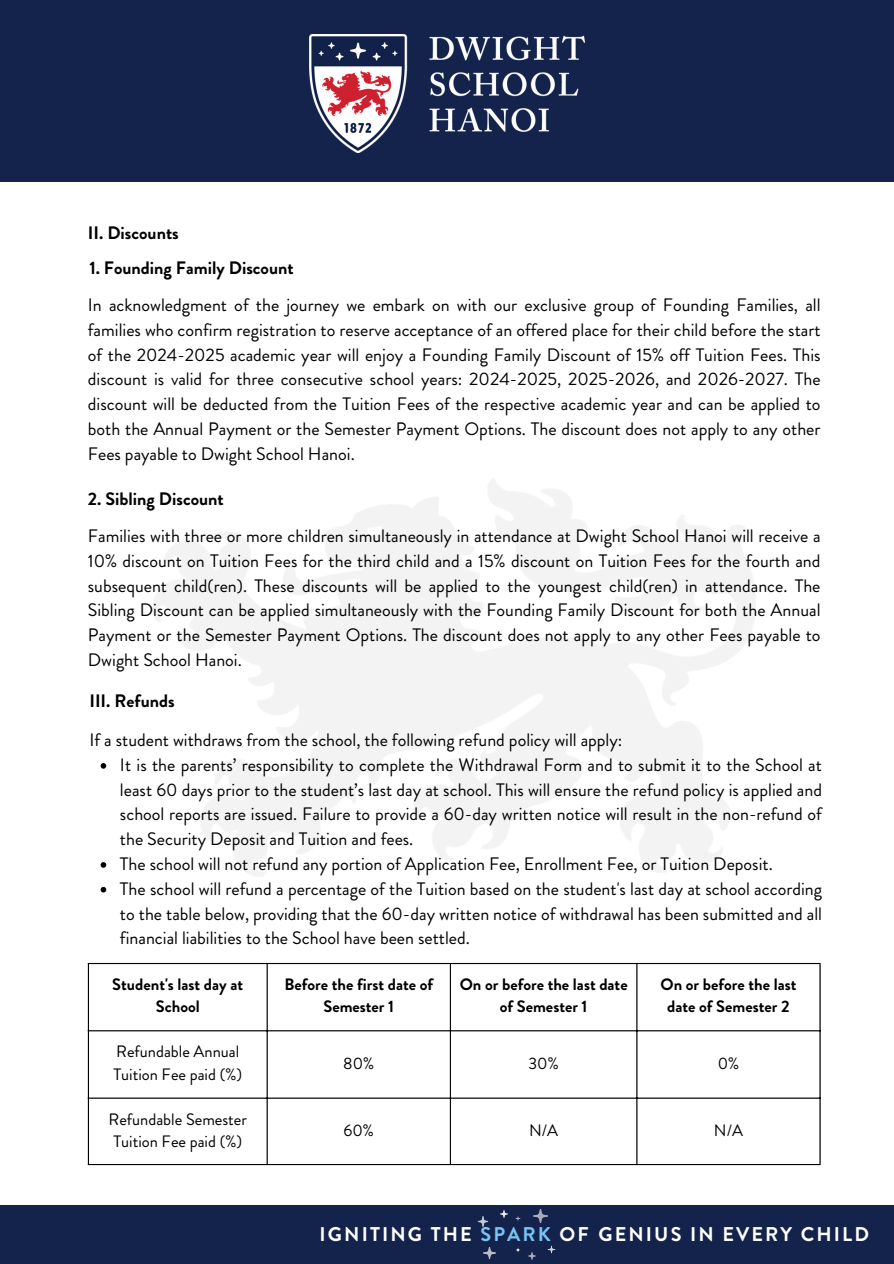
<style>
.page{position:relative;width:894px;height:1264px;background:#fff}
.page>*{position:absolute;margin:0;border:0;box-sizing:border-box;transform-origin:0 0}
.t1{font:700 19.8px "Brandon Grotesque";letter-spacing:.105em;color:#fff}
.t2{font:18px/24.8px "Brandon Grotesque";color:#000;text-align:justify}
.t3{font:700 18px "Brandon Grotesque";color:#000}
.t4{font:700 16.5px/22.5px "Brandon Grotesque";color:#000;text-align:center}
.t5{font:16.5px/22.5px "Brandon Grotesque";color:#000}
.s1{color:#78c4f5}
</style>
<div class="page">
<div style="left:0;top:0;width:893px;height:181px;background:#13234b"></div>
<img style="left:309px;top:34px;width:275px;height:118px">
<div style="left:0;top:1205px;width:893px;height:58px;background:#13234b"></div>
<img style="left:533px;top:1209px;width:15px;height:14px">
<img style="left:483px;top:1246px;width:13px;height:13px">
<svg style="left:477px;top:1216px;width:11px;height:11px"></svg>
<svg style="left:500px;top:1210px;width:8px;height:8px"></svg>
<svg style="left:515px;top:1247px;width:5px;height:5px"></svg>
<svg style="left:528px;top:1252px;width:8px;height:8px"></svg>
<svg style="left:547px;top:1245px;width:8px;height:8px"></svg>
<hr style="left:88px;top:964px;width:1px;height:199px;background:#000">
<hr style="left:266px;top:964px;width:1px;height:199px;background:#000">
<hr style="left:449px;top:964px;width:2px;height:199px;background:#000">
<hr style="left:636px;top:964px;width:1px;height:199px;background:#000">
<hr style="left:819px;top:964px;width:1px;height:199px;background:#000">
<hr style="left:88px;top:962px;width:732px;height:2px;background:#000">
<hr style="left:88px;top:1030px;width:732px;height:1px;background:#000">
<hr style="left:88px;top:1097px;width:732px;height:1px;background:#000">
<hr style="left:88px;top:1163px;width:732px;height:2px;background:#000">
<svg style="left:101px;top:763px;width:5px;height:5px"></svg>
<svg style="left:101px;top:862px;width:5px;height:5px"></svg>
<svg style="left:101px;top:886px;width:5px;height:6px"></svg>
<p class="t3" style="left:88px;top:220px;width:92px">II. Discounts</p>
<p class="t3" style="left:89px;top:255px;width:206px">1. Founding Family Discount</p>
<p class="t2" style="left:88px;top:292px;width:734px">In acknowledgment of the journey we embark on with our exclusive group of Founding Families, all families who confirm registration to reserve acceptance of an offered place for their child before the start of the 2024-2025 academic year will enjoy a Founding Family Discount of 15% off Tuition Fees. This discount is valid for three consecutive school years: 2024-2025, 2025-2026, and 2026-2027. The discount will be deducted from the Tuition Fees of the respective academic year and can be applied to both the Annual Payment or the Semester Payment Options. The discount does not apply to any other Fees payable to Dwight School Hanoi.</p>
<p class="t3" style="left:88px;top:486px;width:137px">2. Sibling Discount</p>
<p class="t2" style="left:88px;top:523px;width:734px">Families with three or more children simultaneously in attendance at Dwight School Hanoi will receive a 10% discount on Tuition Fees for the third child and a 15% discount on Tuition Fees for the fourth and subsequent child(ren). These discounts will be applied to the youngest child(ren) in attendance. The Sibling Discount can be applied simultaneously with the Founding Family Discount for both the Annual Payment or the Semester Payment Options. The discount does not apply to any other Fees payable to Dwight School Hanoi.</p>
<p class="t3" style="left:89px;top:688px;width:87px">III. Refunds</p>
<p class="t2" style="left:89px;top:727px;width:534px">If a student withdraws from the school, the following refund policy will apply:</p>
<p class="t2" style="left:120px;top:752px;width:703px">It is the parents’ responsibility to complete the Withdrawal Form and to submit it to the School at least 60 days prior to the student’s last day at school. This will ensure the refund policy is applied and school reports are issued. Failure to provide a 60-day written notice will result in the non-refund of the Security Deposit and Tuition and fees.</p>
<p class="t2" style="left:120px;top:851px;width:654px">The school will not refund any portion of Application Fee, Enrollment Fee, or Tuition Deposit.</p>
<p class="t2" style="left:120px;top:876px;width:703px">The school will refund a percentage of the Tuition based on the student's last day at school according to the table below, providing that the 60-day written notice of withdrawal has been submitted and all financial liabilities to the School have been settled.</p>
<p class="t4" style="left:112px;top:973px;width:132px">Student's last day at<br>School</p>
<p class="t4" style="left:284px;top:973px;width:150px">Before the first date of<br>Semester 1</p>
<h2 class="t4" style="left:459px;top:973px;width:169px">On or before the last date of Semester 1</h2>
<p class="t4" style="left:660px;top:973px;width:137px">On or before the last date of Semester 2</p>
<h2 class="t5" style="left:113px;top:1040px;width:130px">Refundable Annual<br>Tuition Fee paid (%)</h2>
<p class="t5" style="left:343px;top:1051px;width:33px">80%</p>
<p class="t5" style="left:528px;top:1051px;width:32px">30%</p>
<p class="t5" style="left:717px;top:1051px;width:23px">0%</p>
<p class="t5" style="left:108px;top:1107px;width:140px">Refundable Semester<br>Tuition Fee paid (%)</p>
<p class="t5" style="left:343px;top:1119px;width:32px">60%</p>
<p class="t5" style="left:529px;top:1119px;width:30px">N/A</p>
<p class="t5" style="left:713px;top:1119px;width:30px">N/A</p>
<h2 class="t1" style="left:319px;top:1220px;width:271px">IGNITING THE <span class="s1">SPARK</span> OF</h2>
<p class="t1" style="left:598px;top:1220px;width:272px">GENIUS IN EVERY CHILD</p>
</div>
